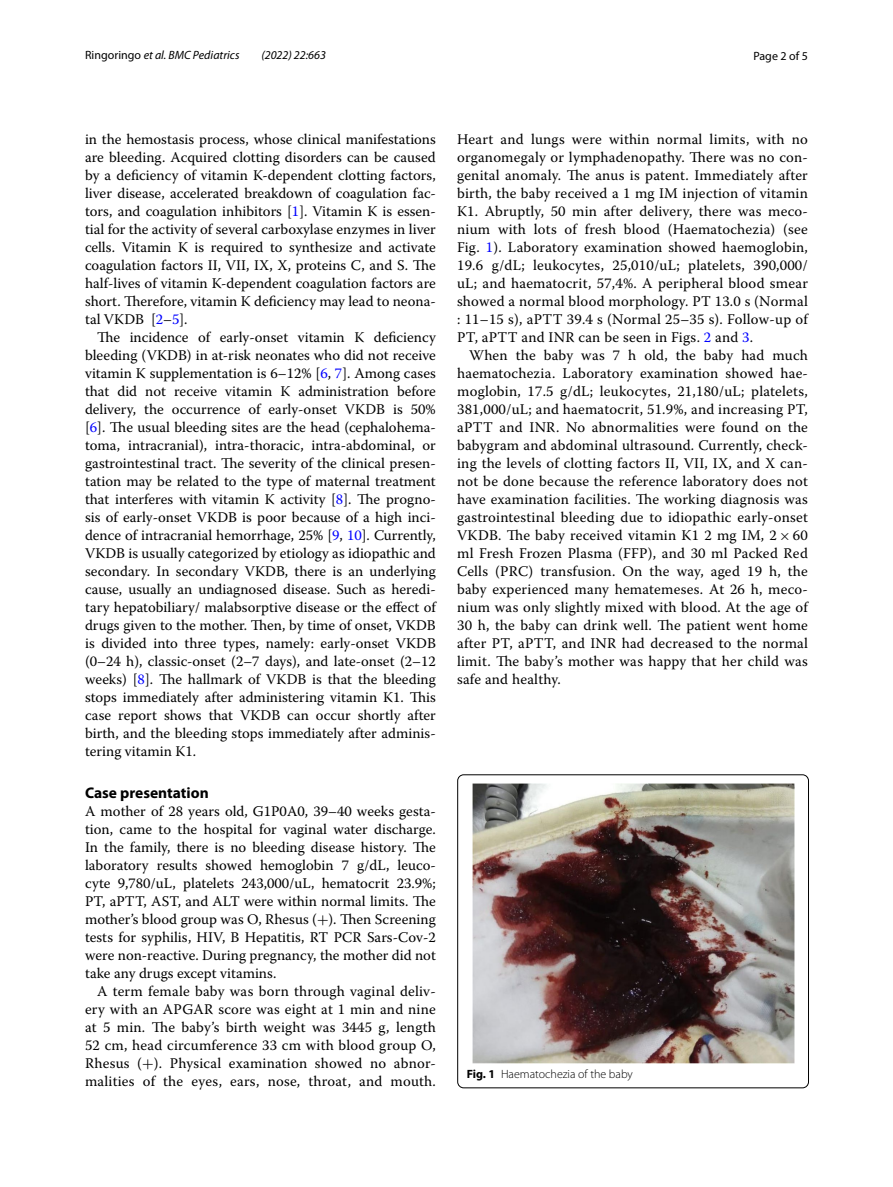
<style>
.page{position:relative;width:893px;height:1187px;background:#fff}
.page>*{position:absolute;margin:0;border:0;box-sizing:border-box;transform-origin:0 0}
.t1{font:700 15.45px "Myriad Pro";color:#000}
.t2{font:14.7px/18px "Warnock Pro";letter-spacing:.01em;color:#000;text-align:justify}
.t3{font:italic 12px "Myriad Pro";color:#000}
.t4{font:300 12px "Myriad Pro";color:#000}
.t5{font:12px "Myriad Pro";color:#000}
.s1{font-style:normal}
.s2{color:#00f}
.s3{font-family:"MTSY"}
.s4{font-weight:700}
</style>
<div class="page">
<img style="left:472px;top:783px;width:322px;height:280px">
<div style="left:457px;top:774px;width:352px;height:313px;border:1px solid #000;border-radius:6px"></div>
<p class="t3" style="left:85px;top:48px;width:156px"><span class="s1">Ringoringo</span> et al. BMC Pediatrics</p>
<p class="t3" style="left:261px;top:48px;width:66px">(2022) 22:663</p>
<p class="t5" style="left:753px;top:48px;width:56px">Page 2 of 5</p>
<p class="t2" style="left:85px;top:130px;width:352px">in the hemostasis process, whose clinical manifestations are bleeding. Acquired clotting disorders can be caused by a deficiency of vitamin K-dependent clotting factors, liver disease, accelerated breakdown of coagulation fac&shy;tors, and coagulation inhibitors [<span class="s2">1</span>]. Vitamin K is essen&shy;tial for the activity of several carboxylase enzymes in liver cells. Vitamin K is required to synthesize and activate coagulation factors II, VII, IX, X, proteins C, and S. The half-lives of vitamin K-dependent coagulation factors are short. Therefore, vitamin K deficiency may lead to neona&shy;tal VKDB [<span class="s2">2</span>–<span class="s2">5</span>].</p>
<p class="t2" style="left:85px;top:328px;width:352px;text-indent:12px">The incidence of early-onset vitamin K deficiency bleeding (VKDB) in at-risk neonates who did not receive vitamin K supplementation is 6–12% [<span class="s2">6</span>, <span class="s2">7</span>]. Among cases that did not receive vitamin K administration before delivery, the occurrence of early-onset VKDB is 50% [<span class="s2">6</span>]. The usual bleeding sites are the head (cephalohema&shy;toma, intracranial), intra-thoracic, intra-abdominal, or gastrointestinal tract. The severity of the clinical presen&shy;tation may be related to the type of maternal treatment that interferes with vitamin K activity [<span class="s2">8</span>]. The progno&shy;sis of early-onset VKDB is poor because of a high inci&shy;dence of intracranial hemorrhage, 25% [<span class="s2">9</span>, <span class="s2">10</span>]. Currently, VKDB is usually categorized by etiology as idiopathic and secondary. In secondary VKDB, there is an underlying cause, usually an undiagnosed disease. Such as heredi&shy;tary hepatobiliary/ malabsorptive disease or the effect of drugs given to the mother. Then, by time of onset, VKDB is divided into three types, namely: early-onset VKDB (0–24 h), classic-onset (2–7 days), and late-onset (2–12 weeks) [<span class="s2">8</span>]. The hallmark of VKDB is that the bleeding stops immediately after administering vitamin K1. This case report shows that VKDB can occur shortly after birth, and the bleeding stops immediately after adminis&shy;tering vitamin K1.</p>
<p class="t1" style="left:85px;top:782px;width:125px">Case presentation</p>
<p class="t2" style="left:85px;top:801px;width:352px">A mother of 28 years old, G1P0A0, 39–40 weeks gesta&shy;tion, came to the hospital for vaginal water discharge.<br>In the family, there is no bleeding disease history. The laboratory results showed hemoglobin 7 g/dL, leuco&shy;cyte 9,780/uL, platelets 243,000/uL, hematocrit 23.9%; PT, aPTT, AST, and ALT were within normal limits. The mother’s blood group was O, Rhesus (<span class="s3">+</span>). Then Screening tests for syphilis, HIV, B Hepatitis, RT PCR Sars-Cov-2 were non-reactive. During pregnancy, the mother did not take any drugs except vitamins.</p>
<p class="t2" style="left:85px;top:981px;width:352px;text-indent:12px">A term female baby was born through vaginal deliv&shy;ery with an APGAR score was eight at 1 min and nine at 5 min. The baby’s birth weight was 3445 g, length 52 cm, head circumference 33 cm with blood group O, Rhesus (<span class="s3">+</span>). Physical examination showed no abnor&shy;malities of the eyes, ears, nose, throat, and mouth.</p>
<p class="t2" style="left:457px;top:130px;width:352px">Heart and lungs were within normal limits, with no organomegaly or lymphadenopathy. There was no con&shy;genital anomaly. The anus is patent. Immediately after birth, the baby received a 1 mg IM injection of vitamin K1. Abruptly, 50 min after delivery, there was meco&shy;nium with lots of fresh blood (Haematochezia) (see Fig. <span class="s2">1</span>). Laboratory examination showed haemoglobin, 19.6 g/dL; leukocytes, 25,010/uL; platelets, 390,000/ uL; and haematocrit, 57,4%. A peripheral blood smear showed a normal blood morphology. PT 13.0 s (Normal : 11–15 s), aPTT 39.4 s (Normal 25–35 s). Follow-up of PT, aPTT and INR can be seen in Figs. <span class="s2">2</span> and <span class="s2">3</span>.</p>
<p class="t2" style="left:457px;top:346px;width:352px;text-indent:12px">When the baby was 7 h old, the baby had much haematochezia. Laboratory examination showed hae&shy;moglobin, 17.5 g/dL; leukocytes, 21,180/uL; platelets, 381,000/uL; and haematocrit, 51.9%, and increasing PT, aPTT and INR. No abnormalities were found on the babygram and abdominal ultrasound. Currently, check&shy;ing the levels of clotting factors II, VII, IX, and X can&shy;not be done because the reference laboratory does not have examination facilities. The working diagnosis was gastrointestinal bleeding due to idiopathic early-onset VKDB. The baby received vitamin K1 2 mg IM, 2<span class="s3">×</span>60 ml Fresh Frozen Plasma (FFP), and 30 ml Packed Red Cells (PRC) transfusion. On the way, aged 19 h, the baby experienced many hematemeses. At 26 h, meco&shy;nium was only slightly mixed with blood. At the age of 30 h, the baby can drink well. The patient went home after PT, aPTT, and INR had decreased to the normal limit. The baby’s mother was happy that her child was safe and healthy.</p>
<p class="t4" style="left:467px;top:1067px;width:168px"><span class="s4">Fig. 1</span> Haematochezia of the baby</p>
</div>
